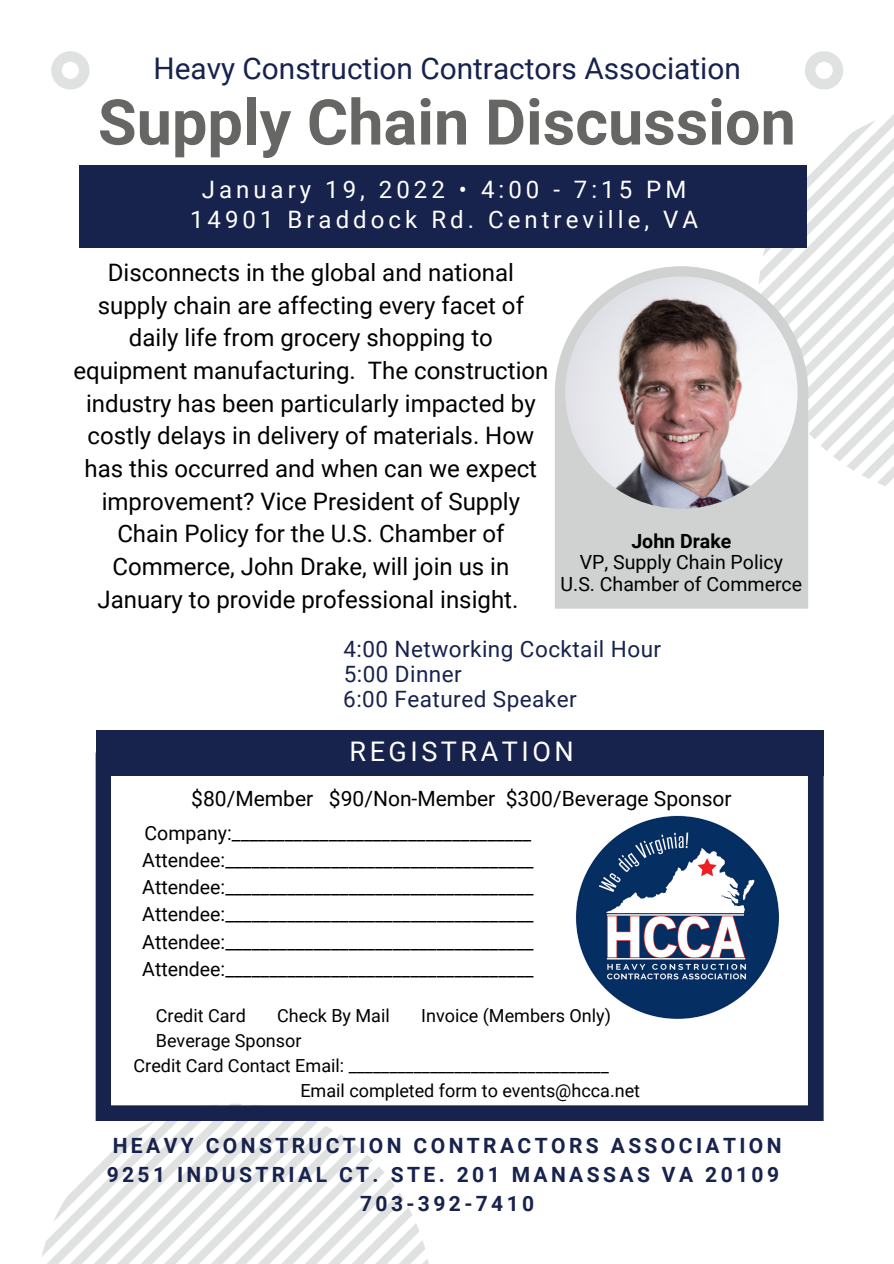
<style>
.page{position:relative;width:894px;height:1264px;background:#fff}
.page>*{position:absolute;margin:0;border:0;box-sizing:border-box;transform-origin:0 0}
.t1{font:700 63px "Roboto";color:#666665}
.t2{font:29.85px "Roboto";color:#17224d}
.t3{font:27px "Roboto";letter-spacing:.13em;color:#fff}
.t4{font:24px/32.7px "Roboto";color:#000;text-align:center}
.t5{font:24px "Roboto";letter-spacing:.17em;color:#fff}
.t6{font:22.5px "Roboto";letter-spacing:.02em;color:#17224d}
.t7{font:700 21px "Roboto";letter-spacing:.16em;color:#17224d}
.t8{font:21px "Roboto";color:#000}
.t9{font:19.5px "Roboto";color:#000}
.t10{font:700 19.5px "Roboto";color:#000}
.t11{font:18px "Roboto";color:#000}
</style>
<div class="page">
<svg style="left:42px;top:1103px;width:390px;height:160px"></svg>
<svg style="left:96px;top:775px;width:727px;height:345px"></svg>
<svg style="left:757px;top:115px;width:136px;height:384px"></svg>
<svg style="left:51px;top:51px;width:39px;height:39px"></svg>
<div style="left:79px;top:166px;width:728px;height:82px;background:#17224d"></div>
<svg style="left:805px;top:51px;width:38px;height:39px"></svg>
<svg style="left:555px;top:266px;width:253px;height:342px;background:#d6d7d7"></svg>
<img style="left:565px;top:276px;width:232px;height:233px;border-radius:50%">
<div style="left:96px;top:730px;width:727px;height:45px;background:#17224d"></div>
<img style="left:564px;top:805px;width:224px;height:224px">
<p class="t2" style="left:153px;top:51px;width:588px">Heavy Construction Contractors Association</p>
<p class="t1" style="left:98px;top:86px;width:699px">Supply Chain Discussion</p>
<p class="t5" style="left:202px;top:175px;width:486px">January 19, 2022 • 4:00 - 7:15 PM</p>
<p class="t5" style="left:190px;top:206px;width:509px">14901 Braddock Rd. Centreville, VA</p>
<p class="t4" style="left:73px;top:256px;width:476px">Disconnects in the global and national supply chain are affecting every facet of daily life from grocery shopping to equipment manufacturing. The construction industry has been particularly impacted by costly delays in delivery of materials. How has this occurred and when can we expect improvement? Vice President of Supply Chain Policy for the U.S. Chamber of Commerce, John Drake, will join us in January to provide professional insight.</p>
<p class="t10" style="left:631px;top:529px;width:101px">John Drake</p>
<p class="t9" style="left:579px;top:551px;width:205px">VP, Supply Chain Policy</p>
<p class="t9" style="left:560px;top:572px;width:243px">U.S. Chamber of Commerce</p>
<p class="t6" style="left:343px;top:636px;width:319px">4:00 Networking Cocktail Hour</p>
<p class="t6" style="left:343px;top:661px;width:120px">5:00 Dinner</p>
<p class="t6" style="left:343px;top:685px;width:235px">6:00 Featured Speaker</p>
<p class="t3" style="left:349px;top:736px;width:225px">REGISTRATION</p>
<p class="t8" style="left:191px;top:786px;width:541px">$80/Member $90/Non-Member $300/Beverage Sponsor</p>
<p class="t9" style="left:144px;top:822px;width:388px">Company:__________________________________</p>
<p class="t9" style="left:142px;top:849px;width:393px">Attendee:___________________________________</p>
<p class="t9" style="left:142px;top:876px;width:393px">Attendee:___________________________________</p>
<p class="t9" style="left:142px;top:903px;width:393px">Attendee:___________________________________</p>
<p class="t9" style="left:142px;top:930px;width:393px">Attendee:___________________________________</p>
<p class="t9" style="left:142px;top:957px;width:393px">Attendee:___________________________________</p>
<p class="t11" style="left:156px;top:1005px;width:91px">Credit Card</p>
<p class="t11" style="left:277px;top:1005px;width:114px">Check By Mail</p>
<p class="t11" style="left:421px;top:1005px;width:191px">Invoice (Members Only)</p>
<p class="t11" style="left:156px;top:1030px;width:147px">Beverage Sponsor</p>
<p class="t11" style="left:133px;top:1055px;width:476px">Credit Card Contact Email: ________________________________</p>
<p class="t11" style="left:300px;top:1080px;width:341px">Email completed form to events@hcca.net</p>
<p class="t7" style="left:113px;top:1133px;width:670px">HEAVY CONSTRUCTION CONTRACTORS ASSOCIATION</p>
<p class="t7" style="left:107px;top:1162px;width:673px">9251 INDUSTRIAL CT. STE. 201 MANASSAS VA 20109</p>
<p class="t7" style="left:360px;top:1191px;width:176px">703-392-7410</p>
</div>
